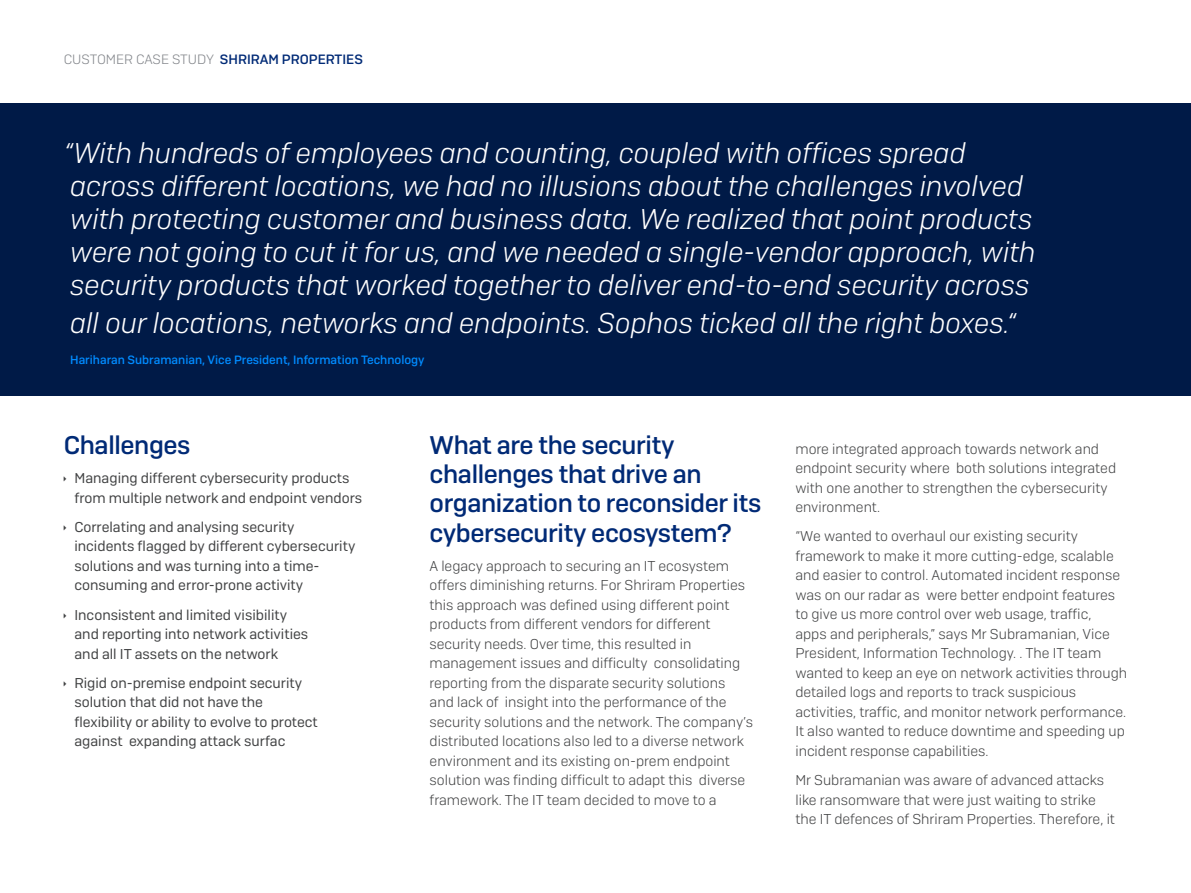
<style>
.page{position:relative;width:1191px;height:893px;background:#fff}
.page>*{position:absolute;margin:0;border:0;box-sizing:border-box;transform-origin:0 0}
.t1{font:italic 300 28.5px/33px "Sophos Sans";color:#fff}
.t2{font:500 25.5px/29.2px "Sophos Sans";letter-spacing:-.015em;color:#002a76}
.t3{font:300 14.25px/19.5px "Sophos Sans";color:#424344}
.t4{font:14.25px/19.5px "Sophos Sans";color:#424344}
.t5{font:300 13.5px "Sophos Sans";color:#83868b}
.t6{font:500 12px "Sophos Sans";color:#008bff}
.s1{font-weight:500;color:#002a76}
</style>
<div class="page">
<div style="left:0;top:103px;width:1191px;height:292px;background:#001a47"></div>
<p class="t5" style="left:64px;top:51px;width:301px">CUSTOMER CASE STUDY <span class="s1">SHRIRAM PROPERTIES</span></p>
<p class="t1" style="left:64px;top:136px;width:973px">“With hundreds of employees and counting, coupled with offices spread across different locations, we had no illusions about the challenges involved with protecting customer and business data. We realized that point products were not going to cut it for us, and we needed a single-vendor approach, with security products that worked together to deliver end-to-end security across</p>
<h1 class="t1" style="left:70px;top:306px;width:947px">all our locations, networks and endpoints. Sophos ticked all the right boxes.“</h1>
<p class="t6" style="left:70px;top:353px;width:356px">Hariharan Subramanian, Vice President, Information Technology</p>
<h2 class="t2" style="left:64px;top:430px;width:128px">Challenges</h2>
<p class="t4" style="left:74px;top:468px;width:289px">Managing different cybersecurity products from multiple network and endpoint vendors</p>
<p class="t4" style="left:74px;top:517px;width:282px">Correlating and analysing security incidents flagged by different cybersecurity solutions and was turning into a time&shy;consuming and error-prone activity</p>
<p class="t4" style="left:74px;top:605px;width:235px">Inconsistent and limited visibility and reporting into network activities and all IT assets on the network</p>
<p class="t4" style="left:74px;top:673px;width:245px">Rigid on-premise endpoint security solution that did not have the flexibility or ability to evolve to protect against expanding attack surfac</p>
<h2 class="t2" style="left:429px;top:430px;width:333px">What are the security challenges that drive an organization to reconsider its cybersecurity ecosystem?</h2>
<p class="t3" style="left:429px;top:556px;width:325px">A legacy approach to securing an IT ecosystem offers diminishing returns. For Shriram Properties this approach was defined using different point products from different vendors for different security needs. Over time, this resulted in management issues and difficulty consolidating reporting from the disparate security solutions<br>and lack of insight into the performance of the security solutions and the network. The company’s distributed locations also led to a diverse network environment and its existing on-prem endpoint solution was finding difficult to adapt this diverse framework. The IT team decided to move to a</p>
<p class="t3" style="left:795px;top:439px;width:322px">more integrated approach towards network and endpoint security where both solutions integrated with one another to strengthen the cybersecurity environment.</p>
<p class="t3" style="left:795px;top:526px;width:333px">“We wanted to overhaul our existing security framework to make it more cutting-edge, scalable and easier to control. Automated incident response was on our radar as were better endpoint features to give us more control over web usage, traffic,<br>apps and peripherals,” says Mr Subramanian, Vice President, Information Technology. . The IT team wanted to keep an eye on network activities through detailed logs and reports to track suspicious activities, traffic, and monitor network performance.<br>It also wanted to reduce downtime and speeding up incident response capabilities.</p>
<p class="t3" style="left:795px;top:770px;width:321px">Mr Subramanian was aware of advanced attacks like ransomware that were just waiting to strike the IT defences of Shriram Properties. Therefore, it</p>
</div>
